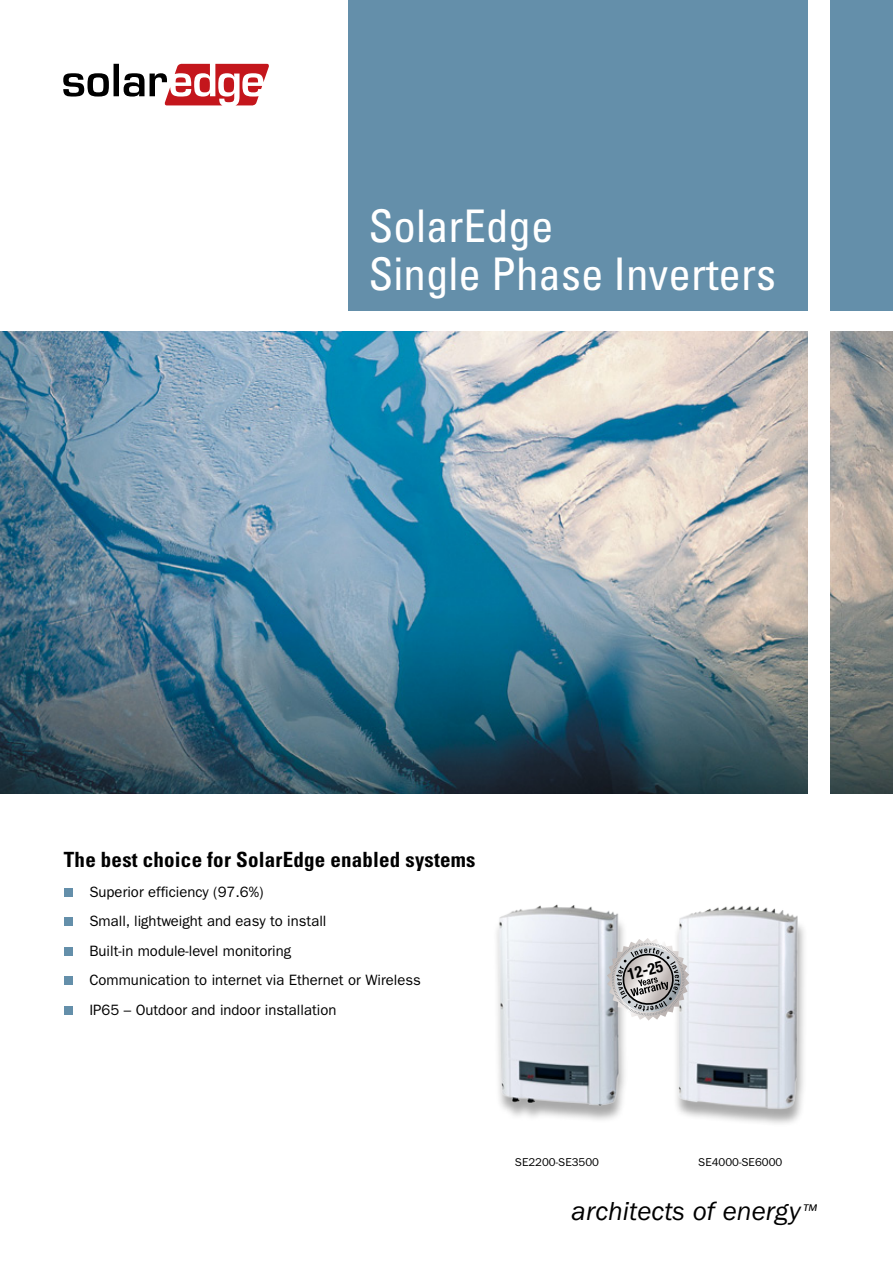
<style>
.page{position:relative;width:893px;height:1263px;background:#fff}
.page>*{position:absolute;margin:0;border:0;box-sizing:border-box;transform-origin:0 0}
.t1{font:condensed 45px/48px "Univers LT Std";color:#fff}
.t2{font:italic 27px "ITC Franklin Gothic Std";color:#000}
.t3{font:700 condensed 21px "Univers LT Std";letter-spacing:.01em;color:#000}
.t4{font:700 condensed 15.75px "Helvetica Neue LT Std";color:#000}
.t5{font:15px/29.5px "ITC Franklin Gothic Std";color:#000}
.t6{font:11.4px "ITC Franklin Gothic Std";color:#000}
.s1{font-size:17.4px}
</style>
<div class="page">
<img style="left:0;top:332px;width:893px;height:461px">
<div style="left:349px;top:0;width:544px;height:310px;background:#648faa"></div>
<div style="left:808px;top:0;width:21px;height:1209px;background:#fff"></div>
<svg style="left:63px;top:64px;width:206px;height:41px"></svg>
<div style="left:64px;top:888px;width:8px;height:9px;background:#648faa"></div>
<div style="left:64px;top:918px;width:8px;height:8px;background:#648faa"></div>
<div style="left:64px;top:947px;width:8px;height:9px;background:#648faa"></div>
<div style="left:64px;top:977px;width:8px;height:8px;background:#648faa"></div>
<div style="left:64px;top:1006px;width:8px;height:9px;background:#648faa"></div>
<img style="left:496px;top:904px;width:153px;height:216px">
<img style="left:676px;top:906px;width:128px;height:218px">
<svg style="left:607px;top:938px;width:82px;height:82px;background:#bbbbbc"></svg>
<h1 class="t1" style="left:369px;top:202px;width:409px">SolarEdge<br>Single Phase Inverters</h1>
<h3 class="t3" style="left:64px;top:847px;width:413px">The best choice for SolarEdge enabled systems</h3>
<p class="t5" style="left:89px;top:877px;width:333px">Superior efficiency (97.6%)<br>Small, lightweight and easy to install<br>Built-in module-level monitoring<br>Communication to internet via Ethernet or Wireless IP65 – Outdoor and indoor installation</p>
<p class="t4" style="left:625px;top:965px;width:38px;rotate:-14deg">12-25</p>
<p class="t6" style="left:515px;top:1155px;width:86px">SE2200-SE3500</p>
<p class="t6" style="left:698px;top:1155px;width:86px">SE4000-SE6000</p>
<h2 class="t2" style="left:572px;top:1196px;width:246px">architects of energy<span class="s1">™</span></h2>
</div>
